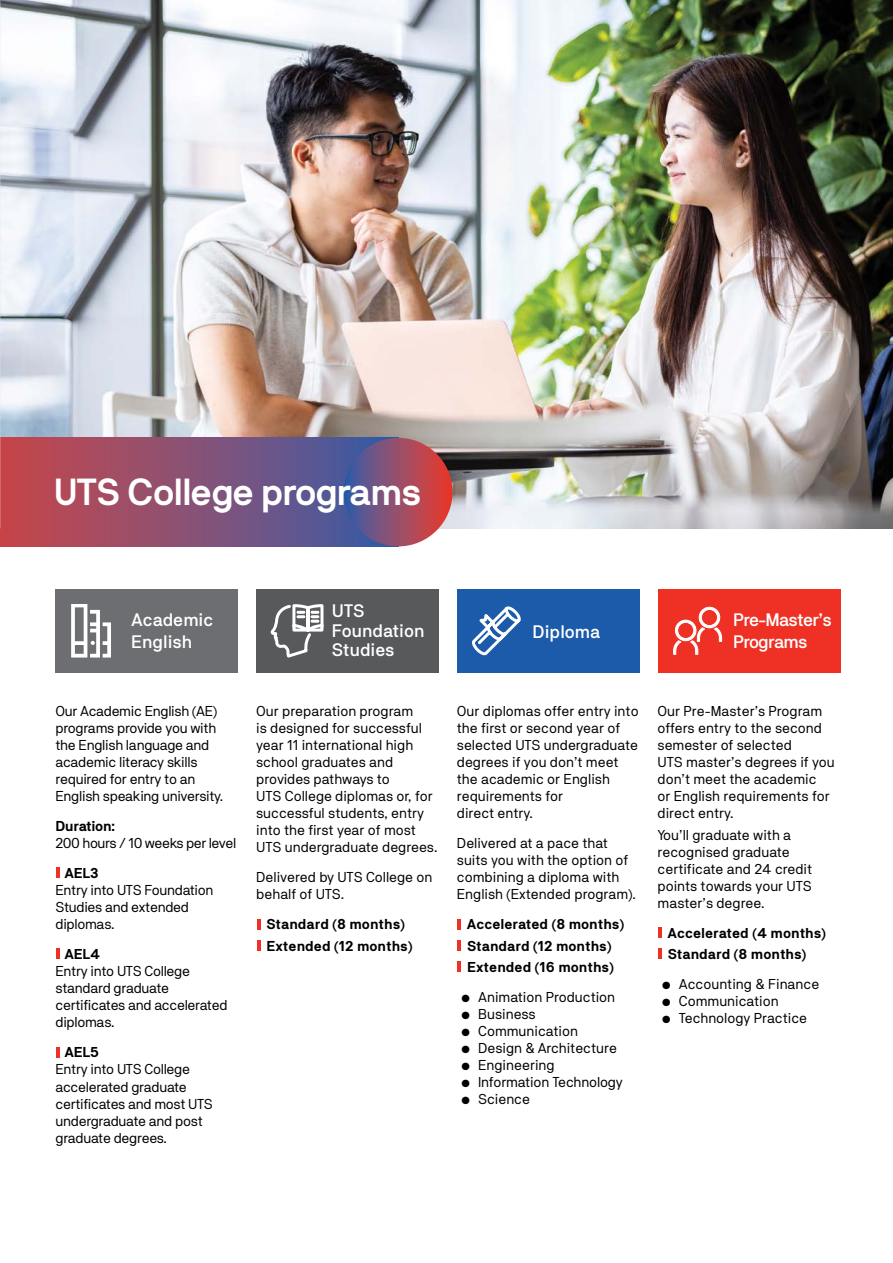
<style>
.page{position:relative;width:893px;height:1263px;background:#fff}
.page>*{position:absolute;margin:0;border:0;box-sizing:border-box;transform-origin:0 0}
.t1{font:700 37.5px "NB International Pro";letter-spacing:-.03em;color:#fff}
.t2{font:500 18px/19.5px "NB Akademie Std";color:#fff}
.t3{font:500 18px/21.6px "NB Akademie Std";letter-spacing:-.04em;color:#fff}
.t4{font:14.25px/17.1px "NB Akademie Std";color:#000}
.t5{font:14.25px/17.1px "NB Akademie Std";letter-spacing:-.02em;color:#000}
.t6{font:700 14.25px/21.3px "NB Akademie Std";color:#000}
.t7{font:14.25px "NB Akademie Std";letter-spacing:-.03em;color:#000}
.t8{font:700 14.25px "NB Akademie Std";letter-spacing:-.02em;color:#000}
</style>
<div class="page">
<div style="left:56px;top:589px;width:182px;height:83px;background:#6d6e71"></div>
<svg style="left:71px;top:604px;width:40px;height:53px"></svg>
<div style="left:256px;top:589px;width:183px;height:83px;background:#58595b"></div>
<svg style="left:270px;top:604px;width:54px;height:54px"></svg>
<div style="left:457px;top:589px;width:183px;height:83px;background:#1c5aaa"></div>
<svg style="left:472px;top:606px;width:49px;height:50px"></svg>
<div style="left:658px;top:589px;width:182px;height:83px;background:#ee3124"></div>
<svg style="left:673px;top:606px;width:49px;height:49px"></svg>
<svg style="left:57px;top:867px;width:3px;height:11px"></svg>
<svg style="left:57px;top:948px;width:3px;height:11px"></svg>
<svg style="left:57px;top:1047px;width:3px;height:11px"></svg>
<hr style="left:257px;top:919px;width:4px;height:11px;background:#ee3124">
<svg style="left:658px;top:927px;width:3px;height:11px"></svg>
<hr style="left:257px;top:940px;width:4px;height:11px;background:#ee3124">
<svg style="left:658px;top:948px;width:3px;height:11px"></svg>
<svg style="left:457px;top:919px;width:3px;height:10px"></svg>
<svg style="left:457px;top:940px;width:3px;height:11px"></svg>
<svg style="left:457px;top:961px;width:3px;height:11px"></svg>
<img style="left:1px;top:0;width:892px;height:528px">
<div style="left:0;top:437px;width:398px;height:109px;background:linear-gradient(to right,#cb4648,#395ca6)"></div>
<div style="left:344px;top:438px;width:108px;height:108px;background:linear-gradient(to right,#375faa,#ef3a2b);border-radius:54px"></div>
<img style="left:0;top:0;width:1px;height:528px">
<h1 class="t1" style="left:54px;top:470px;width:370px">UTS College programs</h1>
<p class="t2" style="left:131px;top:609px;width:84px;line-height:21.6px">Academic<br>English</p>
<p class="t2" style="left:332px;top:601px;width:94px">UTS<br>Foundation<br>Studies</p>
<p class="t5" style="left:56px;top:702px;width:169px">Our Academic English (AE) programs provide you with the English language and academic literacy skills required for entry to an<br>English speaking university.</p>
<p class="t8" style="left:56px;top:818px;width:61px">Duration:</p>
<p class="t7" style="left:56px;top:835px;width:182px">200 hours / 10 weeks per level</p>
<p class="t6" style="left:65px;top:862px;width:36px">AEL3</p>
<p class="t5" style="left:56px;top:881px;width:160px">Entry into UTS Foundation<br>Studies and extended diplomas.</p>
<p class="t6" style="left:65px;top:943px;width:37px">AEL4</p>
<p class="t5" style="left:56px;top:962px;width:174px">Entry into UTS College standard graduate certificates and accelerated diplomas.</p>
<p class="t6" style="left:65px;top:1042px;width:36px">AEL5</p>
<p class="t5" style="left:56px;top:1061px;width:159px">Entry into UTS College accelerated graduate certificates and most UTS undergraduate and post graduate degrees.</p>
<p class="t4" style="left:256px;top:702px;width:183px">Our preparation program<br>is designed for successful year 11 international high school graduates and provides pathways to<br>UTS College diplomas or, for successful students, entry into the first year of most<br>UTS undergraduate degrees.</p>
<p class="t4" style="left:256px;top:868px;width:178px">Delivered by UTS College on behalf of UTS.</p>
<p class="t6" style="left:266px;top:913px;width:148px">Standard (8 months)<br>Extended (12 months)</p>
<p class="t2" style="left:532px;top:622px;width:69px">Diploma</p>
<p class="t3" style="left:733px;top:609px;width:100px">Pre-Master’s<br>Programs</p>
<p class="t4" style="left:457px;top:702px;width:183px">Our diplomas offer entry into the first or second year of selected UTS undergraduate degrees if you don’t meet the academic or English requirements for<br>direct entry.</p>
<p class="t4" style="left:457px;top:834px;width:181px">Delivered at a pace that suits you with the option of combining a diploma with<br>English (Extended program).</p>
<p class="t6" style="left:467px;top:913px;width:159px">Accelerated (8 months)<br>Standard (12 months)<br>Extended (16 months)</p>
<p class="t4" style="left:461px;top:988px;width:156px">• Animation Production</p>
<p class="t4" style="left:461px;top:1005px;width:76px">• Business</p>
<p class="t4" style="left:461px;top:1022px;width:118px">• Communication</p>
<p class="t4" style="left:461px;top:1039px;width:157px">• Design &amp; Architecture</p>
<p class="t4" style="left:461px;top:1056px;width:95px">• Engineering</p>
<p class="t4" style="left:461px;top:1073px;width:163px">• Information Technology</p>
<p class="t4" style="left:461px;top:1091px;width:70px">• Science</p>
<p class="t4" style="left:658px;top:702px;width:179px">Our Pre-Master’s Program offers entry to the second semester of selected<br>UTS master’s degrees if you don’t meet the academic<br>or English requirements for direct entry.</p>
<p class="t4" style="left:658px;top:826px;width:156px">You’ll graduate with a recognised graduate certificate and 24 credit points towards your UTS master’s degree.</p>
<p class="t6" style="left:667px;top:922px;width:160px">Accelerated (4 months)<br>Standard (8 months)</p>
<p class="t4" style="left:662px;top:975px;width:159px">• Accounting &amp; Finance</p>
<p class="t4" style="left:662px;top:992px;width:118px">• Communication</p>
<p class="t4" style="left:662px;top:1009px;width:147px">• Technology Practice</p>
</div>
